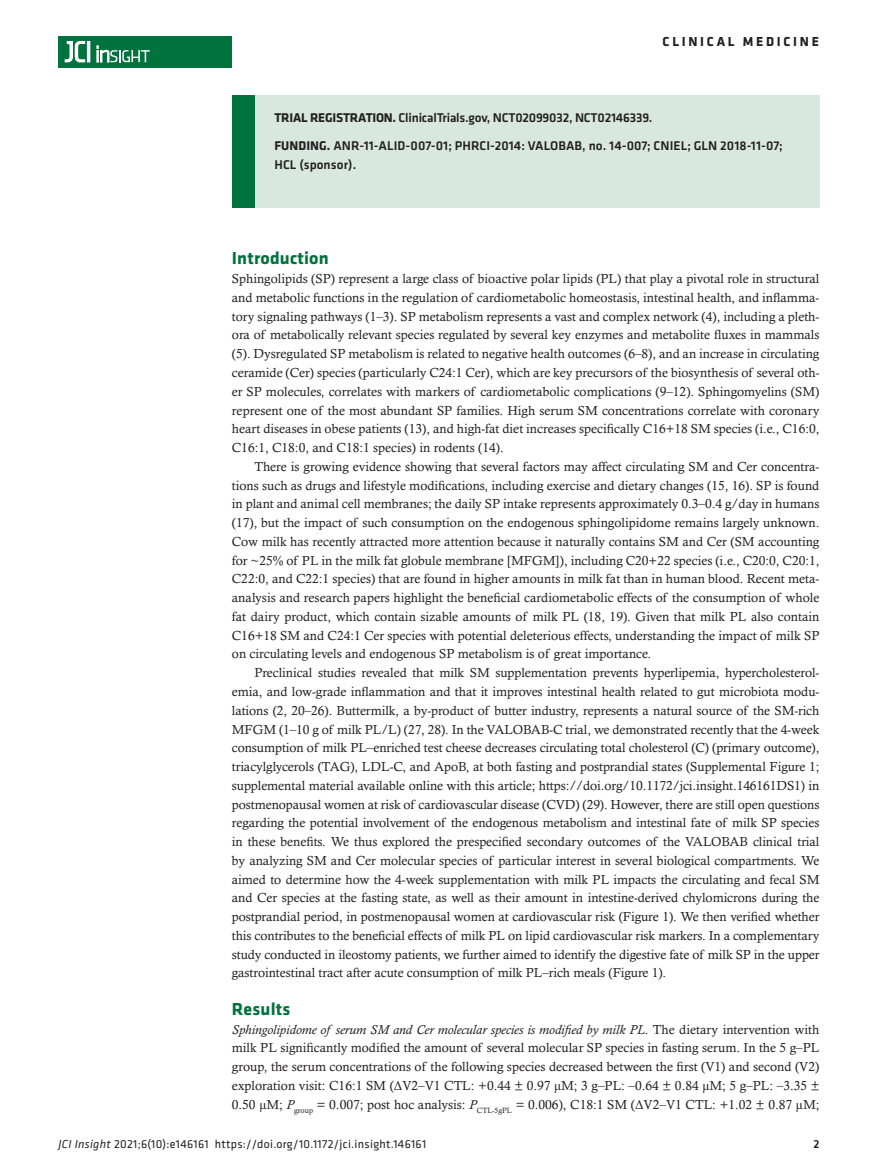
<style>
.page{position:relative;width:878px;height:1175px;background:#fff}
.page>*{position:absolute;margin:0;border:0;box-sizing:border-box;transform-origin:0 0}
.t1{font:700 18px "Klavika";letter-spacing:.01em;color:#00723e}
.t2{font:700 13.5px "Klavika Basic";letter-spacing:.2em;color:#231f20}
.t3{font:13.2px/18.8px "Calisto MT Std";color:#231f20;text-align:justify}
.t4{font:500 13.2px/27.8px "Klavika Basic";color:#231f20}
.t5{font:12px "Klavika Basic";letter-spacing:.025em;color:#231f20}
.t6{font:500 12px "Klavika Basic";color:#231f20}
.s1{font-weight:700}
.s2{font-style:italic}
.s3{font-family:"Times New Roman"}
</style>
<div class="page">
<div style="left:59px;top:36px;width:173px;height:31px;background:#00723e"></div>
<hr style="left:87px;top:41px;width:3px;height:21px;background:#fff">
<svg style="left:64px;top:41px;width:21px;height:22px"></svg>
<svg style="left:97px;top:46px;width:53px;height:16px"></svg>
<div style="left:232px;top:96px;width:587px;height:112px;background:#d8e8df"></div>
<div style="left:232px;top:96px;width:22px;height:112px;background:#00723e"></div>
<p class="t2" style="left:662px;top:32px;width:158px">CLINICAL MEDICINE</p>
<p class="t4" style="left:274px;top:104px;width:509px"><span class="s1">TRIAL REGISTRATION.</span> ClinicalTrials.gov, NCT02099032, NCT02146339.<br><span class="s1">FUNDING.</span> ANR-11-ALID-007-01; PHRCI-2014: VALOBAB, no. 14-007; CNIEL; GLN 2018-11-07;</p>
<p class="t4" style="left:274px;top:150px;width:83px">HCL (sponsor).</p>
<h1 class="t1" style="left:232px;top:245px;width:98px">Introduction</h1>
<p class="t3" style="left:232px;top:269px;width:589px">Sphingolipids (SP) represent a large class of bioactive polar lipids (PL) that play a pivotal role in structural and metabolic functions in the regulation of cardiometabolic homeostasis, intestinal health, and inflamma&shy;tory signaling pathways (1–3). SP metabolism represents a vast and complex network (4), including a pleth&shy;ora of metabolically relevant species regulated by several key enzymes and metabolite fluxes in mammals (5). Dysregulated SP metabolism is related to negative health outcomes (6–8), and an increase in circulating ceramide (Cer) species (particularly C24:1 Cer), which are key precursors of the biosynthesis of several oth&shy;er SP molecules, correlates with markers of cardiometabolic complications (9–12). Sphingomyelins (SM) represent one of the most abundant SP families. High serum SM concentrations correlate with coronary heart diseases in obese patients (13), and high-fat diet increases specifically C16+18 SM species (i.e., C16:0, C16:1, C18:0, and C18:1 species) in rodents (14).</p>
<p class="t3" style="left:232px;top:457px;width:589px;text-indent:22px">There is growing evidence showing that several factors may affect circulating SM and Cer concentra&shy;tions such as drugs and lifestyle modifications, including exercise and dietary changes (15, 16). SP is found in plant and animal cell membranes; the daily SP intake represents approximately 0.3–0.4 g/day in humans (17), but the impact of such consumption on the endogenous sphingolipidome remains largely unknown.<br>Cow milk has recently attracted more attention because it naturally contains SM and Cer (SM accounting for ~25% of PL in the milk fat globule membrane [MFGM]), including C20+22 species (i.e., C20:0, C20:1, C22:0, and C22:1 species) that are found in higher amounts in milk fat than in human blood. Recent meta&shy;analysis and research papers highlight the beneficial cardiometabolic effects of the consumption of whole fat dairy product, which contain sizable amounts of milk PL (18, 19). Given that milk PL also contain C16+18 SM and C24:1 Cer species with potential deleterious effects, understanding the impact of milk SP on circulating levels and endogenous SP metabolism is of great importance.</p>
<p class="t3" style="left:232px;top:663px;width:589px;text-indent:22px">Preclinical studies revealed that milk SM supplementation prevents hyperlipemia, hypercholesterol&shy;emia, and low-grade inflammation and that it improves intestinal health related to gut microbiota modu&shy;lations (2, 20–26). Buttermilk, a by-product of butter industry, represents a natural source of the SM-rich MFGM (1–10 g of milk PL/L) (27, 28). In the VALOBAB-C trial, we demonstrated recently that the 4-week consumption of milk PL–enriched test cheese decreases circulating total cholesterol (C) (primary outcome), triacylglycerols (TAG), LDL-C, and ApoB, at both fasting and postprandial states (Supplemental Figure 1; supplemental material available online with this article; https://doi.org/10.1172/jci.insight.146161DS1) in postmenopausal women at risk of cardiovascular disease (CVD) (29). However, there are still open questions regarding the potential involvement of the endogenous metabolism and intestinal fate of milk SP species in these benefits. We thus explored the prespecified secondary outcomes of the VALOBAB clinical trial by analyzing SM and Cer molecular species of particular interest in several biological compartments. We aimed to determine how the 4-week supplementation with milk PL impacts the circulating and fecal SM and Cer species at the fasting state, as well as their amount in intestine-derived chylomicrons during the postprandial period, in postmenopausal women at cardiovascular risk (Figure 1). We then verified whether this contributes to the beneficial effects of milk PL on lipid cardiovascular risk markers. In a complementary study conducted in ileostomy patients, we further aimed to identify the digestive fate of milk SP in the upper gastrointestinal tract after acute consumption of milk PL–rich meals (Figure 1).</p>
<h1 class="t1" style="left:232px;top:995px;width:60px">Results</h1>
<p class="t3" style="left:232px;top:1019px;width:589px"><span class="s2">Sphingolipidome of serum SM and Cer molecular species is modified by milk PL</span>. The dietary intervention with milk PL significantly modified the amount of several molecular SP species in fasting serum. In the 5 g–PL group, the serum concentrations of the following species decreased between the first (V1) and second (V2) exploration visit: C16:1 SM (<span class="s3">Δ</span>V2–V1 CTL: +0.44 ± 0.97 <span class="s3">μ</span>M; 3 g–PL: –0.64 ± 0.84 <span class="s3">μ</span>M; 5 g–PL: –3.35 ± 0.50 <span class="s3">μ</span>M; <span class="s2">P</span><sub>group</sub> = 0.007; post hoc analysis: <span class="s2">P</span><sub>CTL-5gPL</sub> = 0.006), C18:1 SM (<span class="s3">Δ</span>V2–V1 CTL: +1.02 ± 0.87 <span class="s3">μ</span>M;</p>
<p class="t5" style="left:59px;top:1135px;width:369px"><span class="s2">JCI Insight</span> 2021;6(10):e146161 https://doi.org/10.1172/jci.insight.146161</p>
<p class="t6" style="left:813px;top:1135px;width:8px">2</p>
</div>
